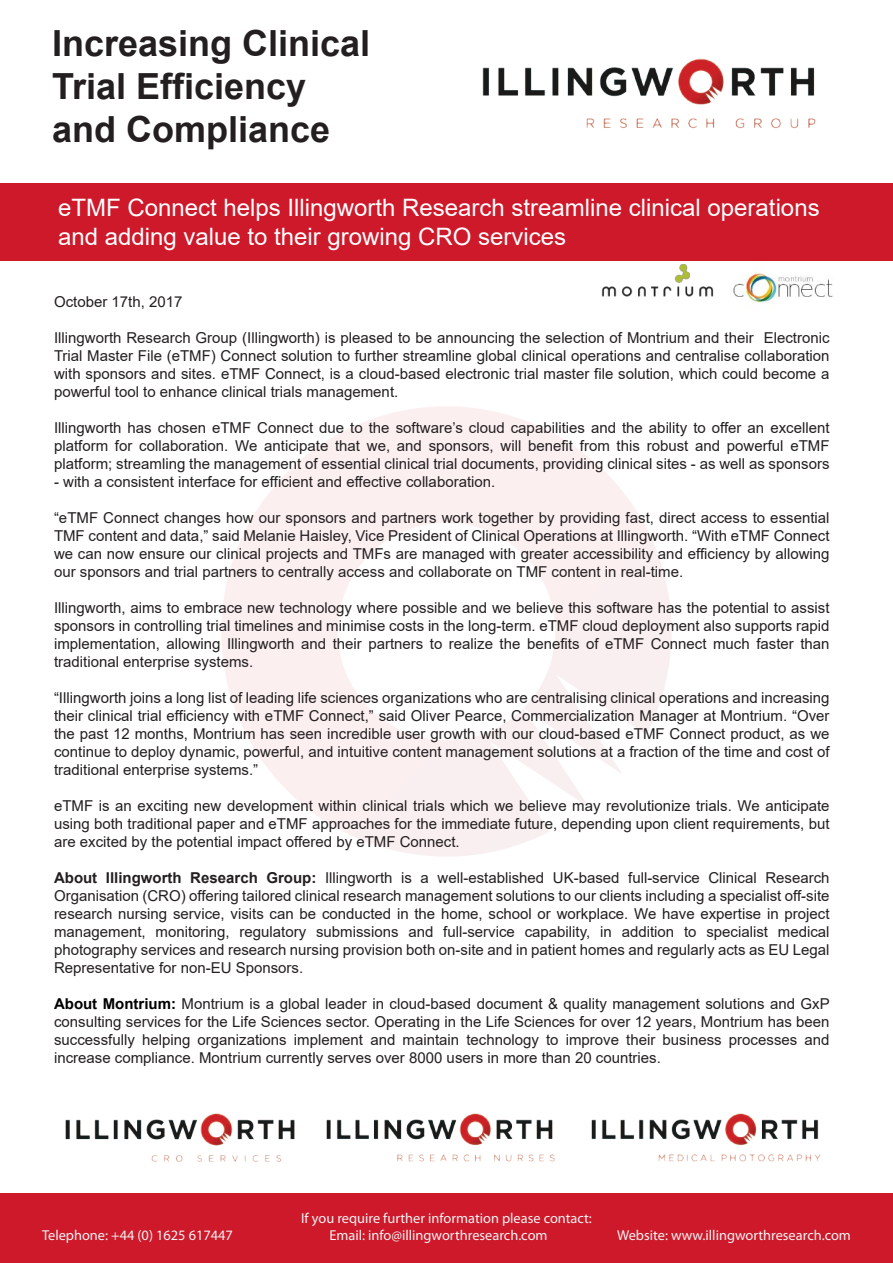
<style>
.page{position:relative;width:893px;height:1263px;background:#fff}
.page>*{position:absolute;margin:0;border:0;box-sizing:border-box;transform-origin:0 0}
.t1{font:700 36px/43.2px "Arial";color:#231f20}
.t2{font:24px/28.8px "Arial";color:#fff}
.t3{font:15px/18px "Arial";color:#231f20;text-align:justify}
.t4{font:14.4px "Myriad Pro";color:#f2f3f4}
.s1{font-weight:700}
.s2{font-weight:700;color:#000}
</style>
<div class="page">
<img style="left:733px;top:272px;width:100px;height:31px">
<div style="left:0;top:1194px;width:893px;height:69px;background:#ce192a"></div>
<div style="left:0;top:183px;width:893px;height:77px;background:#ce192a"></div>
<img style="left:482px;top:58px;width:334px;height:71px">
<svg style="left:222px;top:407px;width:449px;height:449px"></svg>
<img style="left:65px;top:1113px;width:230px;height:49px">
<img style="left:591px;top:1113px;width:230px;height:49px">
<img style="left:326px;top:1113px;width:229px;height:49px">
<img style="left:600px;top:260px;width:116px;height:37px">
<h1 class="t1" style="left:52px;top:22px;width:320px">Increasing Clinical<br>Trial Efficiency and Compliance</h1>
<h2 class="t2" style="left:58px;top:193px;width:763px">eTMF Connect helps Illingworth Research streamline clinical operations and adding value to their growing CRO services</h2>
<p class="t3" style="left:54px;top:292px;width:130px">October 17th, 2017</p>
<p class="t3" style="left:54px;top:328px;width:777px">Illingworth Research Group (Illingworth) is pleased to be announcing the selection of Montrium and their Electronic Trial Master File (eTMF) Connect solution to further streamline global clinical operations and centralise collaboration with sponsors and sites. eTMF Connect, is a cloud-based electronic trial master file solution, which could become a powerful tool to enhance clinical trials management.</p>
<p class="t3" style="left:54px;top:418px;width:777px">Illingworth has chosen eTMF Connect due to the software’s cloud capabilities and the ability to offer an excellent platform for collaboration. We anticipate that we, and sponsors, will benefit from this robust and powerful eTMF platform; streamling the management of essential clinical trial documents, providing clinical sites - as well as sponsors</p>
<p class="t3" style="left:54px;top:472px;width:443px">- with a consistent interface for efficient and effective collaboration.</p>
<p class="t3" style="left:54px;top:508px;width:777px">“eTMF Connect changes how our sponsors and partners work together by providing fast, direct access to essential TMF content and data,” said Melanie Haisley, Vice President of Clinical Operations at Illingworth. “With eTMF Connect we can now ensure our clinical projects and TMFs are managed with greater accessibility and efficiency by allowing our sponsors and trial partners to centrally access and collaborate on TMF content in real-time.</p>
<p class="t3" style="left:54px;top:598px;width:777px">Illingworth, aims to embrace new technology where possible and we believe this software has the potential to assist sponsors in controlling trial timelines and minimise costs in the long-term. eTMF cloud deployment also supports rapid implementation, allowing Illingworth and their partners to realize the benefits of eTMF Connect much faster than traditional enterprise systems.</p>
<p class="t3" style="left:54px;top:688px;width:777px">“Illingworth joins a long list of leading life sciences organizations who are centralising clinical operations and increasing their clinical trial efficiency with eTMF Connect,” said Oliver Pearce, Commercialization Manager at Montrium. “Over the past 12 months, Montrium has seen incredible user growth with our cloud-based eTMF Connect product, as we continue to deploy dynamic, powerful, and intuitive content management solutions at a fraction of the time and cost of traditional enterprise systems.”</p>
<p class="t3" style="left:54px;top:796px;width:777px">eTMF is an exciting new development within clinical trials which we believe may revolutionize trials. We anticipate using both traditional paper and eTMF approaches for the immediate future, depending upon client requirements, but are excited by the potential impact offered by eTMF Connect.</p>
<p class="t3" style="left:54px;top:868px;width:777px"><span class="s1">About Illingworth Research Group:</span> Illingworth is a well-established UK-based full-service Clinical Research Organisation (CRO) offering tailored clinical research management solutions to our clients including a specialist off-site research nursing service, visits can be conducted in the home, school or workplace. We have expertise in project management, monitoring, regulatory submissions and full-service capability, in addition to specialist medical photography services and research nursing provision both on-site and in patient homes and regularly acts as EU Legal Representative for non-EU Sponsors.</p>
<p class="t3" style="left:54px;top:994px;width:777px"><span class="s2">About Montrium:</span> Montrium is a global leader in cloud-based document &amp; quality management solutions and GxP consulting services for the Life Sciences sector. Operating in the Life Sciences for over 12 years, Montrium has been successfully helping organizations implement and maintain technology to improve their business processes and increase compliance. Montrium currently serves over 8000 users in more than 20 countries.</p>
<p class="t4" style="left:301px;top:1209px;width:292px">If you require further information please contact:</p>
<p class="t4" style="left:42px;top:1226px;width:192px">Telephone: +44 (0) 1625 617447</p>
<p class="t4" style="left:329px;top:1226px;width:220px">Email: info@illingworthresearch.com</p>
<p class="t4" style="left:617px;top:1226px;width:235px">Website: www.illingworthresearch.com</p>
</div>
